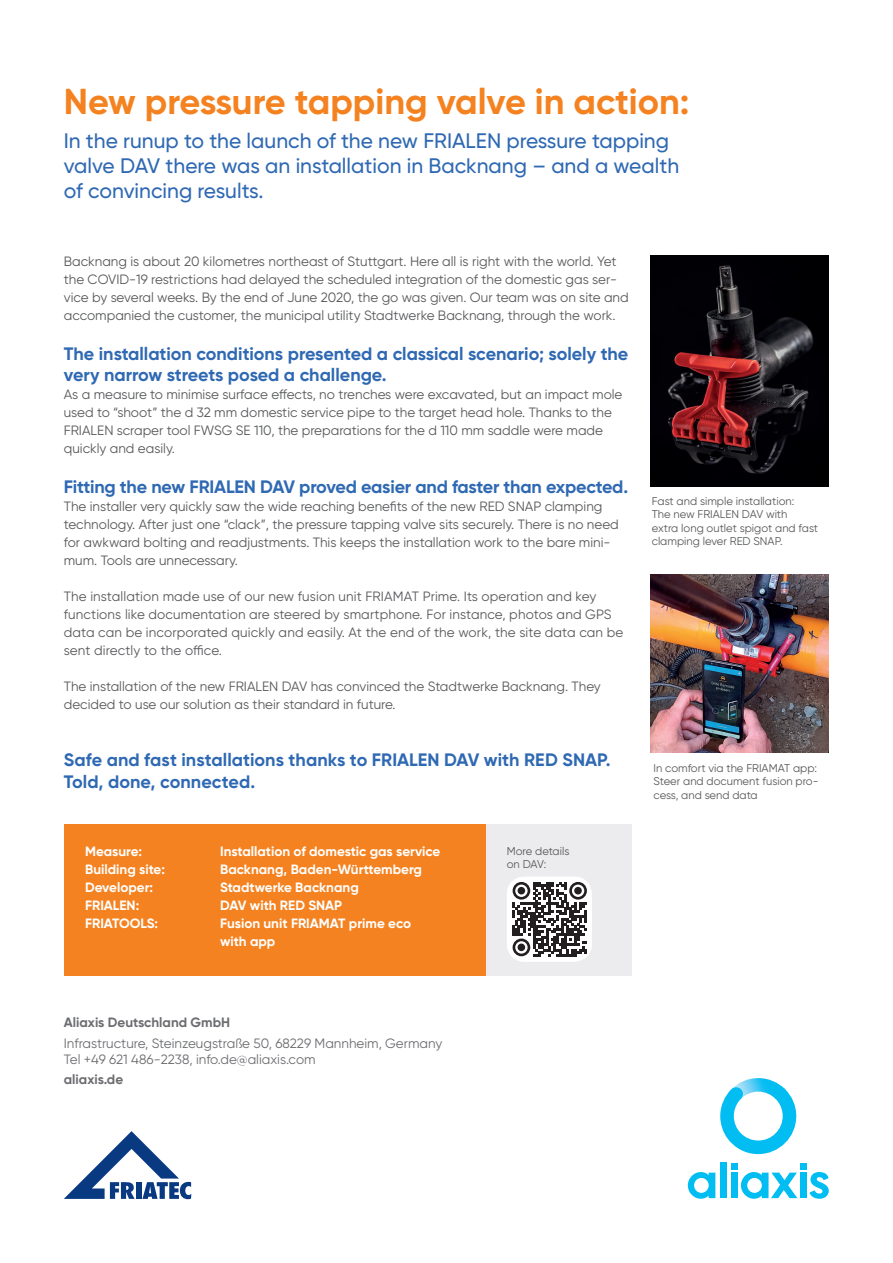
<style>
.page{position:relative;width:893px;height:1263px;background:#fff}
.page>*{position:absolute;margin:0;border:0;box-sizing:border-box;transform-origin:0 0}
.t1{font:700 36px "Gilroy";color:#f58220}
.t2{font:500 21px/25.2px "Gilroy";color:#2f69b3}
.INTRO{font:700 18px/21.6px "Gilroy";color:#2f69b3}
.t3{font:13.5px/18px "Gilroy";color:#57585a}
.left_Titel{font:700 13.5px "Gilroy";color:#fff}
.t4{font:13.5px "Gilroy";color:#6c6d70}
.t5{font:700 13.5px "Gilroy";color:#6c6d70}
.t6{font:11.25px/13.5px "Gilroy";color:#57585a}
</style>
<div class="page">
<div style="left:486px;top:824px;width:146px;height:152px;background:#ececee"></div>
<svg style="left:64px;top:1131px;width:127px;height:68px"></svg>
<svg style="left:809px;top:1172px;width:20px;height:27px"></svg>
<div style="left:731px;top:1172px;width:7px;height:26px;background:#01bdf2"></div>
<div style="left:731px;top:1163px;width:7px;height:6px;background:#01bdf2"></div>
<div style="left:800px;top:1172px;width:7px;height:26px;background:#01bdf2"></div>
<div style="left:800px;top:1163px;width:7px;height:6px;background:#01bdf2"></div>
<div style="left:720px;top:1163px;width:7px;height:35px;background:#01bdf2"></div>
<svg style="left:688px;top:1172px;width:27px;height:27px"></svg>
<svg style="left:741px;top:1172px;width:56px;height:27px"></svg>
<svg style="left:720px;top:1078px;width:76px;height:76px"></svg>
<div style="left:64px;top:824px;width:422px;height:152px;background:#f58220"></div>
<img style="left:651px;top:574px;width:177px;height:179px">
<svg style="left:507px;top:877px;width:85px;height:84px;background:#9b999a"></svg>
<div style="left:518px;top:887px;width:7px;height:7px;background:#231f20;border-radius:50%"></div>
<div style="left:574px;top:887px;width:8px;height:7px;background:#231f20;border-radius:50%"></div>
<div style="left:518px;top:943px;width:7px;height:8px;background:#231f20;border-radius:50%"></div>
<img style="left:651px;top:255px;width:177px;height:232px">
<p class="t1" style="left:64px;top:79px;width:627px">New pressure tapping valve in action:</p>
<p class="t2" style="left:64px;top:127px;width:617px">In the runup to the launch of the new FRIALEN pressure tapping valve DAV there was an installation in Backnang – and a wealth of convincing results.</p>
<p class="t3" style="left:64px;top:252px;width:566px">Backnang is about 20 kilometres northeast of Stuttgart. Here all is right with the world. Yet the COVID-19 restrictions had delayed the scheduled integration of the domestic gas ser&shy;vice by several weeks. By the end of June 2020, the go was given. Our team was on site and accompanied the customer, the municipal utility Stadtwerke Backnang, through the work.</p>
<p class="INTRO" style="left:64px;top:342px;width:566px">The installation conditions presented a classical scenario; solely the very narrow streets posed a challenge.</p>
<p class="t3" style="left:64px;top:385px;width:560px">As a measure to minimise surface effects, no trenches were excavated, but an impact mole used to “shoot” the d 32 mm domestic service pipe to the target head hole. Thanks to the FRIALEN scraper tool FWSG SE 110, the preparations for the d 110 mm saddle were made quickly and easily.</p>
<p class="INTRO" style="left:64px;top:476px;width:566px">Fitting the new FRIALEN DAV proved easier and faster than expected.</p>
<p class="t3" style="left:64px;top:497px;width:556px">The installer very quickly saw the wide reaching benefits of the new RED SNAP clamping technology. After just one “clack”, the pressure tapping valve sits securely. There is no need for awkward bolting and readjustments. This keeps the installation work to the bare mini&shy;mum. Tools are unnecessary.</p>
<p class="t3" style="left:64px;top:587px;width:561px">The installation made use of our new fusion unit FRIAMAT Prime. Its operation and key functions like documentation are steered by smartphone. For instance, photos and GPS data can be incorporated quickly and easily. At the end of the work, the site data can be sent directly to the office.</p>
<p class="t3" style="left:64px;top:677px;width:539px">The installation of the new FRIALEN DAV has convinced the Stadtwerke Backnang. They decided to use our solution as their standard in future.</p>
<p class="INTRO" style="left:64px;top:749px;width:548px">Safe and fast installations thanks to FRIALEN DAV with RED SNAP.</p>
<p class="INTRO" style="left:64px;top:771px;width:193px">Told, done, connected.</p>
<p class="left_Titel" style="left:85px;top:843px;width:59px">Measure:</p>
<p class="left_Titel" style="left:220px;top:843px;width:222px">Installation of domestic gas service</p>
<p class="left_Titel" style="left:85px;top:861px;width:82px">Building site:</p>
<p class="left_Titel" style="left:220px;top:861px;width:204px">Backnang, Baden-Württemberg</p>
<p class="left_Titel" style="left:85px;top:879px;width:70px">Developer:</p>
<p class="left_Titel" style="left:220px;top:879px;width:140px">Stadtwerke Backnang</p>
<p class="left_Titel" style="left:85px;top:897px;width:56px">FRIALEN:</p>
<p class="left_Titel" style="left:220px;top:897px;width:124px">DAV with RED SNAP</p>
<p class="left_Titel" style="left:85px;top:915px;width:75px">FRIATOOLS:</p>
<p class="left_Titel" style="left:220px;top:915px;width:193px">Fusion unit FRIAMAT prime eco</p>
<p class="left_Titel" style="left:220px;top:933px;width:57px">with app</p>
<p class="t6" style="left:507px;top:844px;width:64px">More details</p>
<p class="t6" style="left:507px;top:857px;width:41px">on DAV:</p>
<p class="t6" style="left:652px;top:494px;width:168px">Fast and simple installation:<br>The new FRIALEN DAV with<br>extra long outlet spigot and fast clamping lever RED SNAP.</p>
<p class="t6" style="left:653px;top:761px;width:167px">In comfort via the FRIAMAT app:<br>Steer and document fusion pro&shy;cess, and send data</p>
<p class="t5" style="left:64px;top:1014px;width:168px">Aliaxis Deutschland GmbH</p>
<p class="t4" style="left:64px;top:1035px;width:380px">Infrastructure, Steinzeugstraße 50, 68229 Mannheim, Germany</p>
<p class="t4" style="left:64px;top:1051px;width:253px">Tel +49 621 486-2238, info.de@aliaxis.com</p>
<p class="t5" style="left:64px;top:1071px;width:61px">aliaxis.de</p>
</div>
